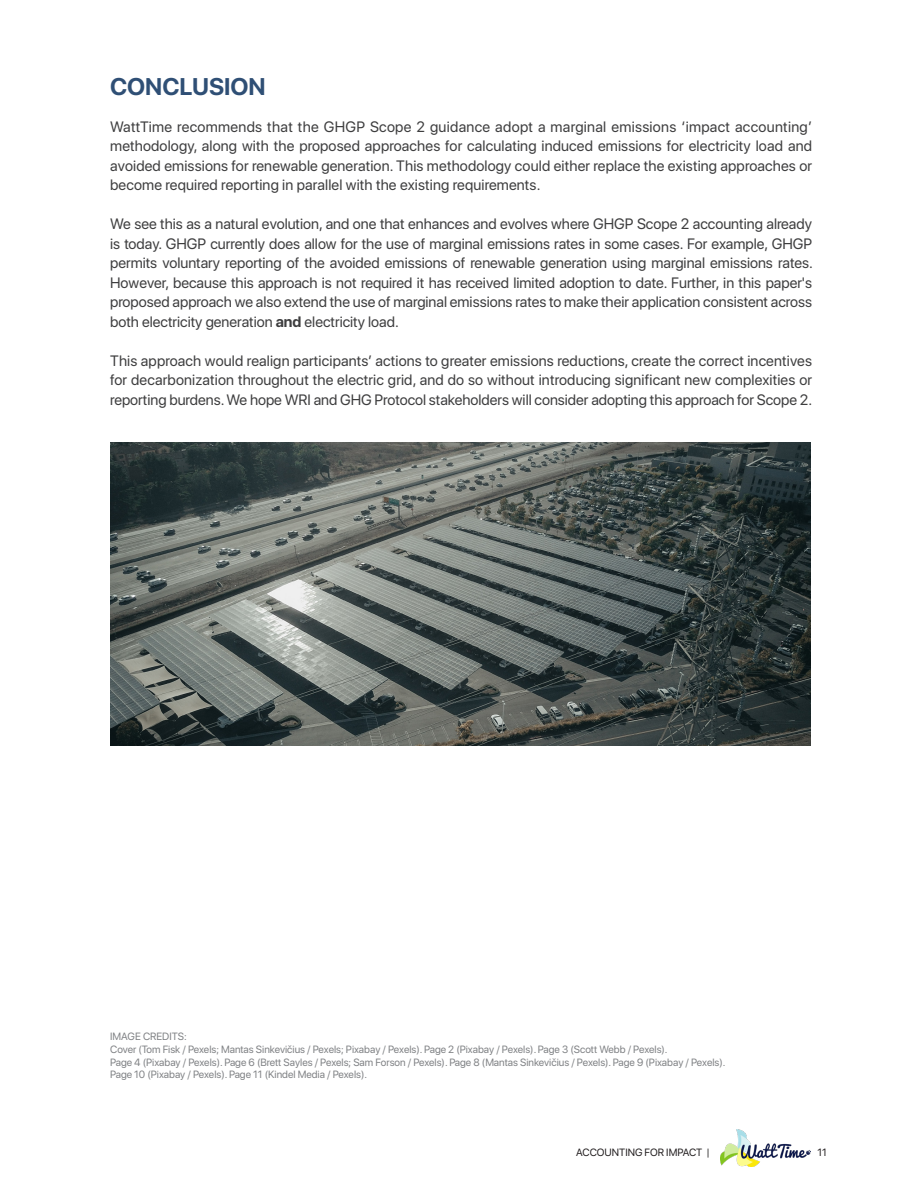
<style>
.page{position:relative;width:918px;height:1188px;background:#fff}
.page>*{position:absolute;margin:0;border:0;box-sizing:border-box;transform-origin:0 0}
.t1{font:700 24px "SF Pro Display";color:#2f4f75}
.t2{font:15px/19.5px "SF Pro Display";color:#3e3e3f;text-align:justify}
.t3{font:10.5px "SF Pro Display";color:#808285}
.t4{font:10.5px "SF Pro Display";color:#231f20}
.s1{font-weight:700}
</style>
<div class="page">
<img style="left:720px;top:1130px;width:90px;height:36px">
<img style="left:110px;top:443px;width:700px;height:302px">
<p class="t1" style="left:110px;top:69px;width:157px">CONCLUSION</p>
<p class="t2" style="left:110px;top:116px;width:703px">WattTime recommends that the GHGP Scope 2 guidance adopt a marginal emissions ‘impact accounting’ methodology, along with the proposed approaches for calculating induced emissions for electricity load and avoided emissions for renewable generation. This methodology could either replace the existing approaches or become required reporting in parallel with the existing requirements.</p>
<p class="t2" style="left:110px;top:213px;width:704px">We see this as a natural evolution, and one that enhances and evolves where GHGP Scope 2 accounting already is today. GHGP currently does allow for the use of marginal emissions rates in some cases. For example, GHGP permits voluntary reporting of the avoided emissions of renewable generation using marginal emissions rates.<br>However, because this approach is not required it has received limited adoption to date. Further, in this paper's proposed approach we also extend the use of marginal emissions rates to make their application consistent across both electricity generation <span class="s1">and</span> electricity load.</p>
<p class="t2" style="left:110px;top:350px;width:704px">This approach would realign participants’ actions to greater emissions reductions, create the correct incentives for decarbonization throughout the electric grid, and do so without introducing significant new complexities or reporting burdens. We hope WRI and GHG Protocol stakeholders will consider adopting this approach for Scope 2.</p>
<p class="t3" style="left:110px;top:1029px;width:78px">IMAGE CREDITS:</p>
<p class="t3" style="left:110px;top:1042px;width:559px">Cover (Tom Fisk / Pexels; Mantas Sinkevičius / Pexels; Pixabay / Pexels). Page 2 (Pixabay / Pexels). Page 3 (Scott Webb / Pexels).</p>
<p class="t3" style="left:110px;top:1054px;width:617px">Page 4 (Pixabay / Pexels). Page 6 (Brett Sayles / Pexels; Sam Forson / Pexels). Page 8 (Mantas Sinkevičius / Pexels). Page 9 (Pixabay / Pexels).</p>
<p class="t3" style="left:110px;top:1067px;width:258px">Page 10 (Pixabay / Pexels). Page 11 (Kindel Media / Pexels).</p>
<p class="t4" style="left:576px;top:1145px;width:135px">ACCOUNTING FOR IMPACT |</p>
<p class="t4" style="left:818px;top:1145px;width:11px">11</p>
</div>
